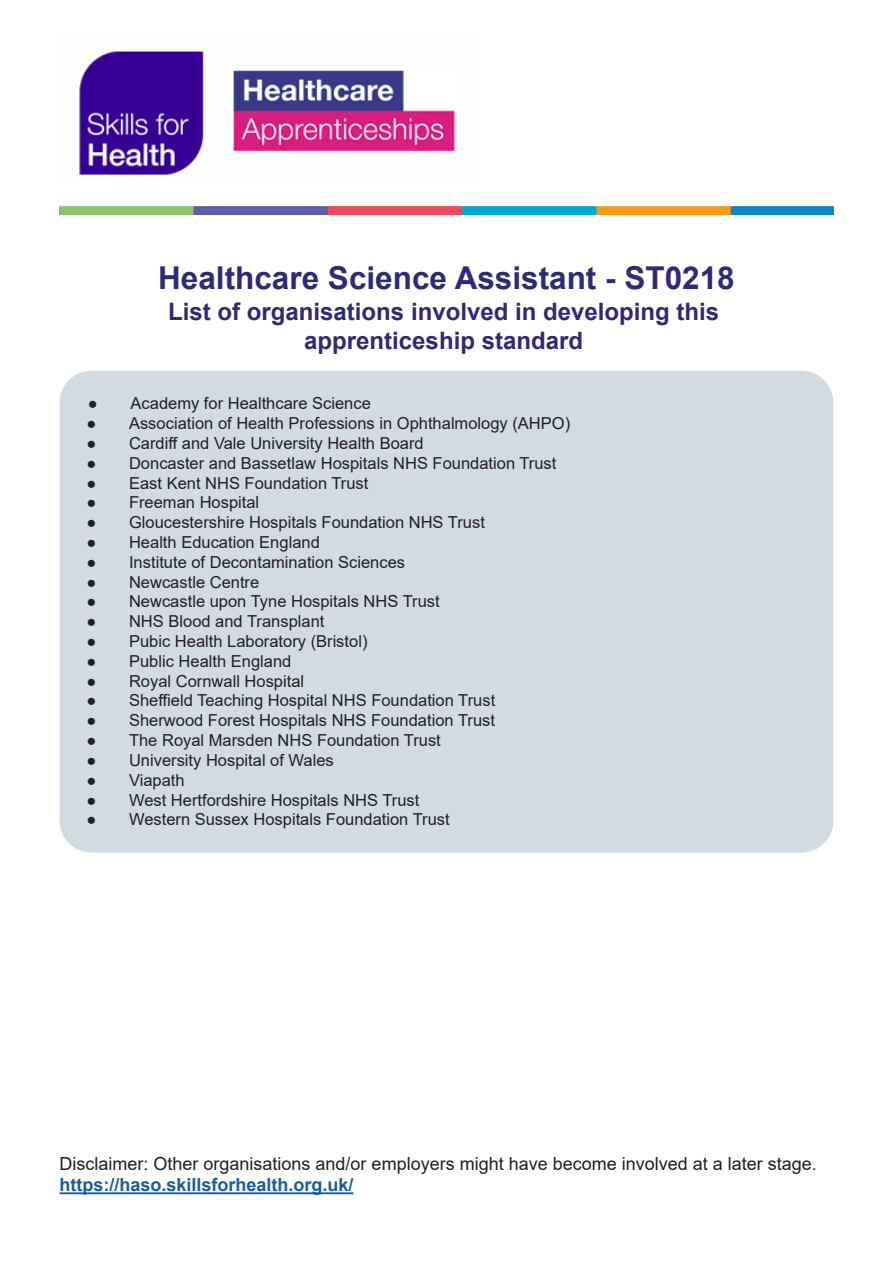
<style>
.page{position:relative;width:893px;height:1263px;background:#fff}
.page>*{position:absolute;margin:0;border:0;box-sizing:border-box;transform-origin:0 0}
.Heading_one{font:700 31.5px "Arial";color:#302878}
.Heading_two{font:700 24px/28.8px "Arial";color:#302878;text-align:center}
.Body_text{font:18px "Arial";color:#231f20}
.Heading_three_HASO{font:700 18px "Arial";color:#175d9e}
.t1{font:16.5px "Arial";color:#231f20}
.s1{font-weight:700}
</style>
<div class="page">
<img style="left:79px;top:51px;width:376px;height:124px">
<img style="left:60px;top:207px;width:773px;height:7px">
<div style="left:60px;top:371px;width:773px;height:481px;background:#d3dbe2;border-radius:31px"></div>
<hr style="left:60px;top:1192px;width:294px;height:2px;background:#175d9e">
<p class="Heading_one" style="left:158px;top:255px;width:578px">Healthcare Science Assistant - ST0218</p>
<p class="Heading_two" style="left:168px;top:298px;width:552px">List of organisations involved in developing this apprenticeship standard</p>
<p class="t1" style="left:88px;top:392px;width:284px"><span class="s1">●</span> Academy for Healthcare Science</p>
<p class="t1" style="left:86px;top:412px;width:485px"><span class="s1">●</span> Association of Health Professions in Ophthalmology (AHPO)</p>
<p class="t1" style="left:86px;top:432px;width:339px"><span class="s1">●</span> Cardiff and Vale University Health Board</p>
<p class="t1" style="left:86px;top:452px;width:472px"><span class="s1">●</span> Doncaster and Bassetlaw Hospitals NHS Foundation Trust</p>
<p class="t1" style="left:86px;top:471px;width:284px"><span class="s1">●</span> East Kent NHS Foundation Trust</p>
<p class="t1" style="left:86px;top:491px;width:174px"><span class="s1">●</span> Freeman Hospital</p>
<p class="t1" style="left:86px;top:511px;width:400px"><span class="s1">●</span> Gloucestershire Hospitals Foundation NHS Trust</p>
<p class="t1" style="left:86px;top:531px;width:235px"><span class="s1">●</span> Health Education England</p>
<p class="t1" style="left:86px;top:551px;width:320px"><span class="s1">●</span> Institute of Decontamination Sciences</p>
<p class="t1" style="left:86px;top:570px;width:174px"><span class="s1">●</span> Newcastle Centre</p>
<p class="t1" style="left:86px;top:590px;width:355px"><span class="s1">●</span> Newcastle upon Tyne Hospitals NHS Trust</p>
<p class="t1" style="left:86px;top:610px;width:240px"><span class="s1">●</span> NHS Blood and Transplant</p>
<p class="t1" style="left:86px;top:630px;width:283px"><span class="s1">●</span> Pubic Health Laboratory (Bristol)</p>
<p class="t1" style="left:86px;top:650px;width:207px"><span class="s1">●</span> Public Health England</p>
<p class="t1" style="left:86px;top:669px;width:219px"><span class="s1">●</span> Royal Cornwall Hospital</p>
<p class="t1" style="left:86px;top:689px;width:410px"><span class="s1">●</span> Sheffield Teaching Hospital NHS Foundation Trust</p>
<p class="t1" style="left:86px;top:709px;width:410px"><span class="s1">●</span> Sherwood Forest Hospitals NHS Foundation Trust</p>
<p class="t1" style="left:86px;top:729px;width:356px"><span class="s1">●</span> The Royal Marsden NHS Foundation Trust</p>
<p class="t1" style="left:86px;top:749px;width:249px"><span class="s1">●</span> University Hospital of Wales</p>
<p class="t1" style="left:86px;top:768px;width:100px"><span class="s1">●</span> Viapath</p>
<p class="t1" style="left:86px;top:788px;width:335px"><span class="s1">●</span> West Hertfordshire Hospitals NHS Trust</p>
<p class="t1" style="left:86px;top:808px;width:365px"><span class="s1">●</span> Western Sussex Hospitals Foundation Trust</p>
<p class="Body_text" style="left:60px;top:1151px;width:759px">Disclaimer: Other organisations and/or employers might have become involved at a later stage.</p>
<p class="Heading_three_HASO" style="left:60px;top:1172px;width:296px">https://haso.skillsforhealth.org.uk/</p>
</div>
